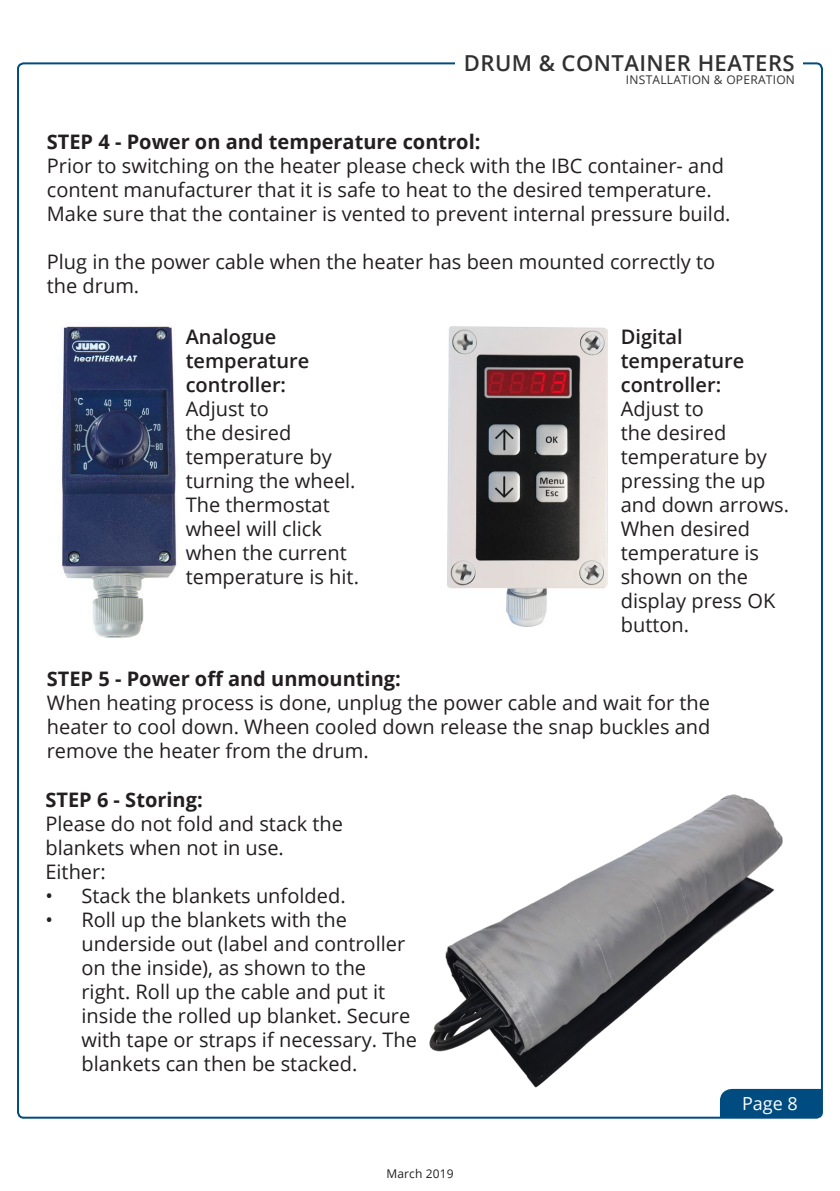
<style>
.page{position:relative;width:840px;height:1191px;background:#fff}
.page>*{position:absolute;margin:0;border:0;box-sizing:border-box;transform-origin:0 0}
.t1{font:600 22px "Open Sans";letter-spacing:.02em;color:#323132}
.t2{font:20px/24px "Open Sans";color:#231f20}
.t3{font:700 20px "Open Sans";color:#231f20}
.t4{font:600 20px/24px "Open Sans";color:#231f20}
.t5{font:18px "Open Sans";color:#fff}
.t6{font:12px "Open Sans";letter-spacing:.02em;color:#323132}
.t7{font:12px "Open Sans";letter-spacing:.01em;color:#231f20}
</style>
<div class="page">
<div style="left:719px;top:1089px;width:102px;height:28px;background:#004c80"></div>
<img style="left:447px;top:326px;width:160px;height:300px">
<img style="left:62px;top:326px;width:115px;height:312px">
<img style="left:429px;top:794px;width:360px;height:300px">
<p class="t1" style="left:463px;top:48px;width:332px">DRUM &amp; CONTAINER HEATERS</p>
<p class="t6" style="left:625px;top:71px;width:170px">INSTALLATION &amp; OPERATION</p>
<p class="t3" style="left:47px;top:127px;width:435px">STEP 4 - Power on and temperature control:</p>
<p class="t2" style="left:47px;top:153px;width:685px">Prior to switching on the heater please check with the IBC container- and content manufacturer that it is safe to heat to the desired temperature.<br>Make sure that the container is vented to prevent internal pressure build.</p>
<p class="t2" style="left:47px;top:249px;width:669px">Plug in the power cable when the heater has been mounted correctly to the drum.</p>
<p class="t4" style="left:186px;top:324px;width:125px">Analogue temperature controller:</p>
<p class="t2" style="left:186px;top:396px;width:175px">Adjust to<br>the desired temperature by turning the wheel.<br>The thermostat wheel will click when the current temperature is hit.</p>
<p class="t4" style="left:620px;top:324px;width:125px">Digital temperature controller:</p>
<p class="t2" style="left:620px;top:396px;width:170px">Adjust to<br>the desired temperature by pressing the up and down arrows.<br>When desired temperature is shown on the display press OK button.</p>
<p class="t3" style="left:47px;top:664px;width:355px">STEP 5 - Power off and unmounting:</p>
<p class="t2" style="left:47px;top:690px;width:664px;text-align:justify">When heating process is done, unplug the power cable and wait for the heater to cool down. Wheen cooled down release the snap buckles and remove the heater from the drum.</p>
<p class="t3" style="left:45px;top:786px;width:159px">STEP 6 - Storing:</p>
<p class="t2" style="left:45px;top:811px;width:299px">Please do not fold and stack the blankets when not in use.</p>
<p class="t2" style="left:45px;top:859px;width:62px">Either:</p>
<p class="t2" style="left:45px;top:883px;width:301px">• Stack the blankets unfolded.</p>
<p class="t2" style="left:81px;top:907px;width:337px;text-indent:-36px">• Roll up the blankets with the underside out (label and controller on the inside), as shown to the right. Roll up the cable and put it inside the rolled up blanket. Secure with tape or straps if necessary. The blankets can then be stacked.</p>
<p class="t7" style="left:386px;top:1165px;width:69px">March 2019</p>
<p class="t5" style="left:741px;top:1091px;width:57px">Page 8</p>
</div>
